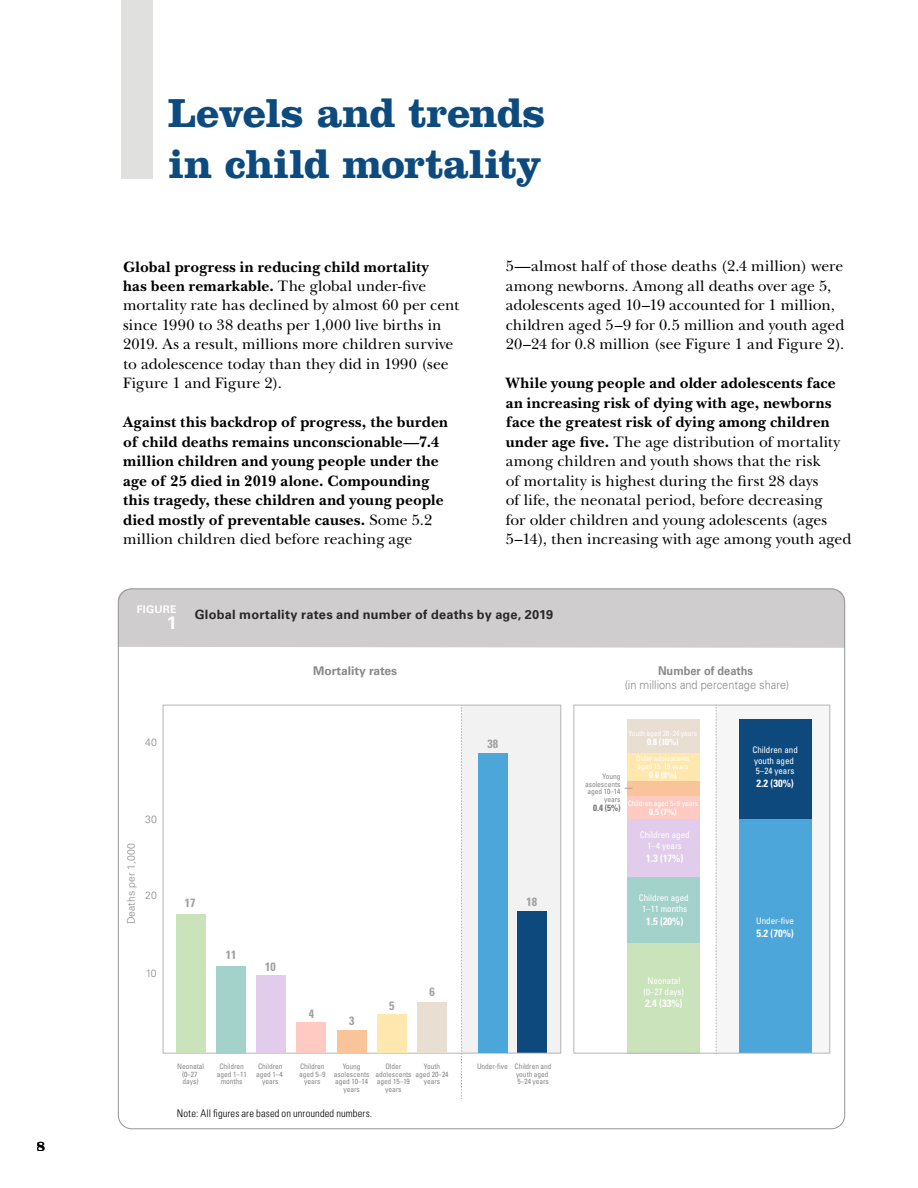
<style>
.page{position:relative;width:918px;height:1188px;background:#fff}
.page>*{position:absolute;margin:0;border:0;box-sizing:border-box;transform-origin:0 0}
.t1{font:700 42px/51px "Clarendon LT Std";letter-spacing:-.015em;color:#0d4a7d}
.t2{font:700 18px "Univers LT Std";color:#fff}
.t3{font:15.75px/19.5px "New Baskerville Std";color:#000}
.t4{font:700 15.75px/19.5px "New Baskerville Std";letter-spacing:.015em;color:#000}
.t5{font:700 15px "Clarendon LT Std";color:#000}
.t6{font:700 12.75px "Univers LT Std";letter-spacing:.02em;color:#292829}
.t7{font:300 12px "Univers LT Std";color:#898989;scale:.92 1}
.t8{font:700 12px "Univers LT Std";color:#898989}
.t9{font:700 12px "Univers LT Std";color:#898989;scale:.92 1}
.t10{font:700 condensed 12px "Univers LT Std";color:#9fa0a0}
.t11{font:300 condensed 10.5px "Univers LT Std";letter-spacing:.01em;color:#000}
.t12{font:700 condensed 10.5px "Univers LT Std";color:#fff}
.t13{font:300 10.5px "Univers LT Std";color:#898989}
.t14{font:300 10.5px "Univers LT Std";color:#868787}
.t15{font:700 10.5px "Univers LT Std";letter-spacing:.025em;color:#fff}
.t16{font:condensed 9px/10.8px "Univers LT Std";color:#fff;text-align:center}
.t17{font:700 condensed 9px "Univers LT Std";color:#fff}
.t18{font:700 condensed 9px "Univers LT Std";color:#727171}
.t19{font:condensed 7.5px/7.5px "Univers LT Std";letter-spacing:-.01em;color:#868787;text-align:center}
.t20{font:condensed 7.5px/7.5px "Univers LT Std";letter-spacing:-.01em;color:#fff}
.s1{font-weight:700}
.s2{font-weight:400}
</style>
<div class="page">
<div style="left:122px;top:0;width:31px;height:179px;background:#e0e0de"></div>
<div style="left:118px;top:589px;width:727px;height:59px;background:#cfcdcd"></div>
<div style="left:461px;top:705px;width:100px;height:348px;background:#f2f2f3"></div>
<svg style="left:461px;top:707px;width:1px;height:392px"></svg>
<div style="left:716px;top:705px;width:113px;height:348px;background:#f6f6f6"></div>
<svg style="left:716px;top:707px;width:1px;height:345px"></svg>
<div style="left:627px;top:943px;width:73px;height:110px;background:#cbe3ba"></div>
<div style="left:627px;top:877px;width:73px;height:66px;background:#a3d2ca"></div>
<div style="left:627px;top:819px;width:73px;height:58px;background:#e1ccec"></div>
<div style="left:627px;top:796px;width:73px;height:23px;background:#ffcac2"></div>
<div style="left:627px;top:780px;width:73px;height:16px;background:#f9c49a"></div>
<div style="left:627px;top:753px;width:73px;height:27px;background:#ffe7ad"></div>
<div style="left:627px;top:719px;width:73px;height:34px;background:#e8ded2"></div>
<div style="left:739px;top:819px;width:73px;height:234px;background:#4da6d9"></div>
<div style="left:739px;top:719px;width:73px;height:100px;background:#0d497c"></div>
<div style="left:518px;top:911px;width:29px;height:142px;background:#0d497c"></div>
<div style="left:574px;top:705px;width:256px;height:349px;border:1px solid #b5b5b6"></div>
<div style="left:216px;top:966px;width:30px;height:87px;background:#a3d2ca"></div>
<div style="left:256px;top:976px;width:30px;height:77px;background:#e1ccec"></div>
<div style="left:297px;top:1023px;width:29px;height:30px;background:#ffcac2"></div>
<div style="left:337px;top:1030px;width:29px;height:23px;background:#f9c49a"></div>
<div style="left:417px;top:1003px;width:30px;height:50px;background:#e8ded2"></div>
<div style="left:478px;top:753px;width:30px;height:300px;background:#4da6d9"></div>
<div style="left:176px;top:914px;width:29px;height:139px;background:#cbe3ba"></div>
<div style="left:377px;top:1014px;width:30px;height:39px;background:#ffe7ad"></div>
<p class="t5" style="left:37px;top:1136px;width:11px">8</p>
<h1 class="t1" style="left:168px;top:87px;width:379px">Levels and trends in child mortality</h1>
<p class="t3" style="left:123px;top:257px;width:338px"><span class="s1">Global progress in reducing child mortality<br>has been remarkable.</span> The global under-five mortality rate has declined by almost 60 per cent since 1990 to 38 deaths per 1,000 live births in 2019. As a result, millions more children survive to adolescence today than they did in 1990 (see Figure 1 and Figure 2).</p>
<p class="t4" style="left:123px;top:413px;width:326px">Against this backdrop of progress, the burden of child deaths remains unconscionable—7.4 million children and young people under the age of 25 died in 2019 alone. Compounding this tragedy, these children and young people died mostly of preventable causes. <span class="s2">Some 5.2 million children died before reaching age</span></p>
<p class="t3" style="left:506px;top:257px;width:340px">5—almost half of those deaths (2.4 million) were among newborns. Among all deaths over age 5, adolescents aged 10–19 accounted for 1 million, children aged 5–9 for 0.5 million and youth aged 20–24 for 0.8 million (see Figure 1 and Figure 2).</p>
<p class="t3" style="left:506px;top:374px;width:347px"><span class="s1">While young people and older adolescents face an increasing risk of dying with age, newborns face the greatest risk of dying among children under age five.</span> The age distribution of mortality among children and youth shows that the risk<br>of mortality is highest during the first 28 days<br>of life, the neonatal period, before decreasing<br>for older children and young adolescents (ages 5–14), then increasing with age among youth aged</p>
<p class="t15" style="left:137px;top:603px;width:41px">FIGURE</p>
<p class="t2" style="left:167px;top:612px;width:12px">1</p>
<p class="t6" style="left:195px;top:607px;width:360px">Global mortality rates and number of deaths by age, 2019</p>
<p class="t8" style="left:313px;top:664px;width:85px">Mortality rates</p>
<p class="t9" style="left:658px;top:664px;width:105px">Number of deaths</p>
<p class="t7" style="left:625px;top:678px;width:180px">(in millions and percentage share)</p>
<p class="t14" style="left:145px;top:736px;width:13px">40</p>
<p class="t13" style="left:125px;top:924px;width:82px;rotate:-90deg">Deaths per 1,000</p>
<p class="t14" style="left:145px;top:813px;width:13px">30</p>
<p class="t14" style="left:145px;top:889px;width:13px">20</p>
<p class="t14" style="left:146px;top:967px;width:12px">10</p>
<p class="t10" style="left:185px;top:895px;width:12px">17</p>
<p class="t10" style="left:226px;top:948px;width:12px">11</p>
<p class="t10" style="left:265px;top:959px;width:12px">10</p>
<p class="t10" style="left:309px;top:1006px;width:7px">4</p>
<p class="t10" style="left:349px;top:1013px;width:7px">3</p>
<p class="t10" style="left:389px;top:998px;width:7px">5</p>
<p class="t10" style="left:429px;top:985px;width:7px">6</p>
<p class="t10" style="left:488px;top:737px;width:12px">38</p>
<p class="t10" style="left:527px;top:895px;width:12px">18</p>
<p class="t20" style="left:629px;top:729px;width:70px">Youth aged 20–24 years</p>
<p class="t17" style="left:647px;top:736px;width:33px">0.8 (10%)</p>
<p class="t20" style="left:636px;top:755px;width:55px">Older adolescents aged 15–19 years</p>
<p class="t17" style="left:649px;top:769px;width:29px">0.6 (8%)</p>
<p class="t19" style="left:585px;top:773px;width:37px;text-align:right">Young asolescents aged 10–14 years</p>
<p class="t18" style="left:593px;top:802px;width:29px">0.4 (5%)</p>
<p class="t20" style="left:628px;top:800px;width:72px">Children aged 5–9 years</p>
<p class="t17" style="left:649px;top:806px;width:29px">0.5 (7%)</p>
<p class="t16" style="left:640px;top:829px;width:51px">Children aged<br>1–4 years</p>
<p class="t12" style="left:646px;top:851px;width:39px">1.3 (17%)</p>
<p class="t16" style="left:639px;top:893px;width:51px">Children aged<br>1–11 months</p>
<p class="t12" style="left:646px;top:915px;width:39px">1.5 (20%)</p>
<p class="t16" style="left:644px;top:975px;width:42px">Neonatal (0–27 days)</p>
<p class="t12" style="left:645px;top:997px;width:39px">2.4 (33%)</p>
<p class="t16" style="left:752px;top:744px;width:47px;text-align:left">Children and youth aged<br>5–24 years</p>
<p class="t12" style="left:756px;top:777px;width:39px">2.2 (30%)</p>
<p class="t16" style="left:756px;top:915px;width:39px">Under-five</p>
<p class="t12" style="left:756px;top:927px;width:39px">5.2 (70%)</p>
<p class="t19" style="left:177px;top:1063px;width:28px">Neonatal (0–27 days)</p>
<p class="t19" style="left:217px;top:1063px;width:31px">Children aged 1–11 months</p>
<p class="t19" style="left:299px;top:1063px;width:28px">Children aged 5−9 years</p>
<p class="t19" style="left:256px;top:1063px;width:28px">Children aged 1–4 years</p>
<p class="t19" style="left:334px;top:1063px;width:37px">Young asolescents aged 10–14 years</p>
<p class="t19" style="left:375px;top:1063px;width:37px">Older adolescents aged 15–19 years</p>
<p class="t19" style="left:416px;top:1063px;width:35px">Youth<br>aged 20–24 years</p>
<p class="t19" style="left:516px;top:1063px;width:37px;text-align:left;text-indent:-39px">Under-five Children and youth aged<br>5–24 years</p>
<p class="t11" style="left:177px;top:1107px;width:197px">Note: All figures are based on unrounded numbers.</p>
</div>
